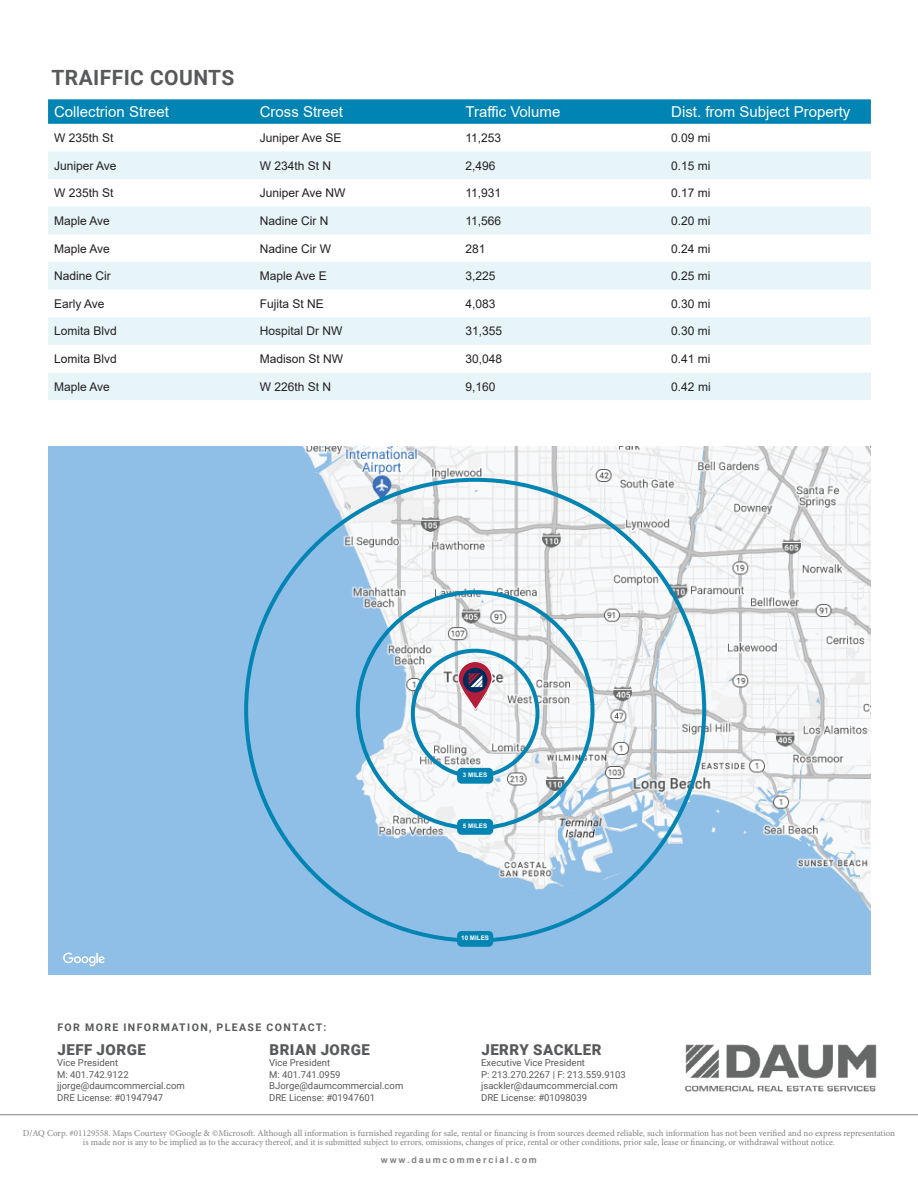
<style>
.page{position:relative;width:918px;height:1188px;background:#fff}
.page>*{position:absolute;margin:0;border:0;box-sizing:border-box;transform-origin:0 0}
.t1{font:700 21px "Roboto";letter-spacing:.02em;color:#58595b}
.t2{font:15px "Arial";color:#fff}
.t3{font:900 15px "Roboto";letter-spacing:.035em;color:#58595b}
.t4{font:12px "Arial";color:#231f20}
.t5{font:700 10.5px "Roboto";letter-spacing:.135em;color:#58595b}
.t6{font:9.45px/11.4px "Roboto";color:#58595b}
.t7{font:9px/9px "Minion Pro";color:#808285;text-align:center}
.t8{font:700 9px "Arial";letter-spacing:.2em;color:#808285}
.t9{font:700 6.3px "Arial";color:#fff}
</style>
<div class="page">
<hr style="left:0;top:1114px;width:918px;height:1px;background:#808285">
<img style="left:685px;top:1044px;width:192px;height:48px">
<svg style="left:48px;top:99px;width:823px;height:25px;background:#0586b5"></svg>
<svg style="left:48px;top:151px;width:823px;height:249px;fill:#e7f5f9"></svg>
<img style="left:48px;top:446px;width:823px;height:528px">
<svg style="left:63px;top:953px;width:42px;height:13px"></svg>
<svg style="left:458px;top:661px;width:35px;height:49px"></svg>
<svg style="left:463px;top:668px;width:25px;height:24px"></svg>
<svg style="left:469px;top:673px;width:13px;height:14px"></svg>
<div style="left:411px;top:649px;width:129px;height:129px;border:4px solid #0484b3;border-radius:50%"></div>
<div style="left:457px;top:768px;width:36px;height:16px;background:#0484b3;border-radius:5px"></div>
<div style="left:457px;top:819px;width:36px;height:16px;background:#0484b3;border-radius:5px"></div>
<div style="left:457px;top:931px;width:36px;height:16px;background:#0484b3;border-radius:5px"></div>
<h1 class="t1" style="left:52px;top:62px;width:184px">TRAIFFIC COUNTS</h1>
<h2 class="t2" style="left:54px;top:101px;width:117px">Collectrion Street</h2>
<h2 class="t2" style="left:260px;top:101px;width:85px">Cross Street</h2>
<h2 class="t2" style="left:465px;top:101px;width:96px">Traffic Volume</h2>
<h2 class="t2" style="left:671px;top:101px;width:181px">Dist. from Subject Property</h2>
<h3 class="t4" style="left:54px;top:129px;width:61px">W 235th St</h3>
<h3 class="t4" style="left:260px;top:129px;width:83px">Juniper Ave SE</h3>
<h3 class="t4" style="left:465px;top:129px;width:37px">11,253</h3>
<h3 class="t4" style="left:671px;top:129px;width:41px">0.09 mi</h3>
<h3 class="t4" style="left:54px;top:157px;width:64px">Juniper Ave</h3>
<h3 class="t4" style="left:260px;top:157px;width:73px">W 234th St N</h3>
<h3 class="t4" style="left:466px;top:157px;width:32px">2,496</h3>
<h3 class="t4" style="left:671px;top:157px;width:41px">0.15 mi</h3>
<h3 class="t4" style="left:54px;top:185px;width:61px">W 235th St</h3>
<h3 class="t4" style="left:260px;top:185px;width:87px">Juniper Ave NW</h3>
<h3 class="t4" style="left:466px;top:185px;width:37px">11,931</h3>
<h3 class="t4" style="left:671px;top:185px;width:41px">0.17 mi</h3>
<h3 class="t4" style="left:54px;top:212px;width:57px">Maple Ave</h3>
<h3 class="t4" style="left:260px;top:212px;width:70px">Nadine Cir N</h3>
<h3 class="t4" style="left:466px;top:212px;width:37px">11,566</h3>
<h3 class="t4" style="left:671px;top:212px;width:41px">0.20 mi</h3>
<h3 class="t4" style="left:54px;top:240px;width:57px">Maple Ave</h3>
<h3 class="t4" style="left:260px;top:240px;width:73px">Nadine Cir W</h3>
<h3 class="t4" style="left:466px;top:240px;width:22px">281</h3>
<h3 class="t4" style="left:671px;top:240px;width:41px">0.24 mi</h3>
<h3 class="t4" style="left:54px;top:268px;width:58px">Nadine Cir</h3>
<h3 class="t4" style="left:260px;top:268px;width:69px">Maple Ave E</h3>
<h3 class="t4" style="left:466px;top:268px;width:32px">3,225</h3>
<h3 class="t4" style="left:671px;top:268px;width:41px">0.25 mi</h3>
<h3 class="t4" style="left:54px;top:295px;width:52px">Early Ave</h3>
<h3 class="t4" style="left:260px;top:295px;width:66px">Fujita St NE</h3>
<h3 class="t4" style="left:466px;top:295px;width:32px">4,083</h3>
<h3 class="t4" style="left:671px;top:295px;width:41px">0.30 mi</h3>
<h3 class="t4" style="left:54px;top:323px;width:64px">Lomita Blvd</h3>
<h3 class="t4" style="left:260px;top:323px;width:84px">Hospital Dr NW</h3>
<h3 class="t4" style="left:466px;top:323px;width:38px">31,355</h3>
<h3 class="t4" style="left:671px;top:323px;width:41px">0.30 mi</h3>
<h3 class="t4" style="left:54px;top:351px;width:64px">Lomita Blvd</h3>
<h3 class="t4" style="left:260px;top:351px;width:85px">Madison St NW</h3>
<h3 class="t4" style="left:466px;top:351px;width:38px">30,048</h3>
<h3 class="t4" style="left:671px;top:351px;width:41px">0.41 mi</h3>
<h3 class="t4" style="left:54px;top:378px;width:57px">Maple Ave</h3>
<h3 class="t4" style="left:260px;top:378px;width:73px">W 226th St N</h3>
<h3 class="t4" style="left:466px;top:378px;width:32px">9,160</h3>
<h3 class="t4" style="left:671px;top:378px;width:41px">0.42 mi</h3>
<p class="t9" style="left:463px;top:771px;width:26px">3 MILES</p>
<p class="t9" style="left:463px;top:822px;width:26px">5 MILES</p>
<p class="t5" style="left:57px;top:1020px;width:271px">FOR MORE INFORMATION, PLEASE CONTACT:</p>
<h2 class="t3" style="left:58px;top:1039px;width:90px">JEFF JORGE</h2>
<p class="t6" style="left:57px;top:1057px;width:129px">Vice President<br>M: 401.742.9122 jjorge@daumcommercial.com<br>DRE License: #01947947</p>
<h2 class="t3" style="left:269px;top:1039px;width:102px">BRIAN JORGE</h2>
<p class="t6" style="left:269px;top:1057px;width:136px">Vice President<br>M: 401.741.0959<br>BJorge@daumcommercial.com<br>DRE License: #01947601</p>
<p class="t9" style="left:461px;top:934px;width:29px">10 MILES</p>
<h2 class="t3" style="left:481px;top:1039px;width:122px">JERRY SACKLER</h2>
<p class="t6" style="left:481px;top:1057px;width:146px">Executive Vice President<br>P: 213.270.2267 | F: 213.559.9103 jsackler@daumcommercial.com<br>DRE License: #01098039</p>
<p class="t7" style="left:23px;top:1128px;width:874px">D/AQ Corp. #01129558. Maps Courtesy ©Google &amp; ©Microsoft. Although all information is furnished regarding for sale, rental or financing is from sources deemed reliable, such information has not been verified and no express representation is made nor is any to be implied as to the accuracy thereof, and it is submitted subject to errors, omissions, changes of price, rental or other conditions, prior sale, lease or financing, or withdrawal without notice.</p>
<p class="t8" style="left:381px;top:1153px;width:158px">www.daumcommercial.com</p>
</div>
